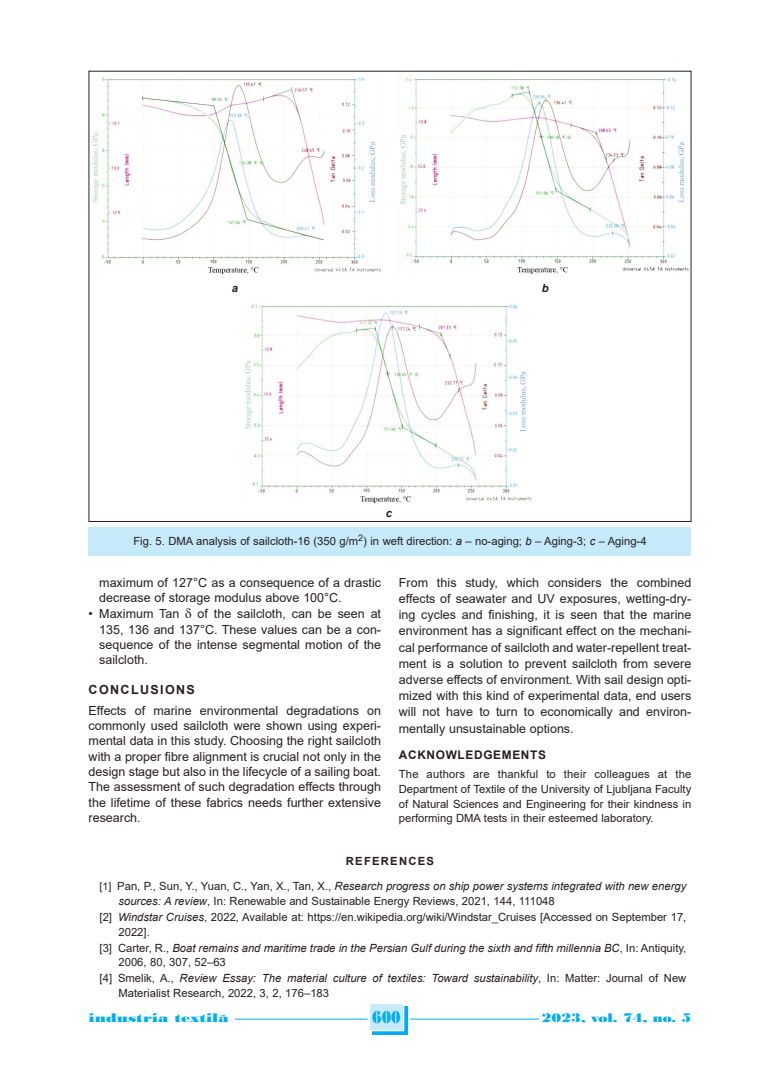
<style>
.page{position:relative;width:780px;height:1088px;background:#fff}
.page>*{position:absolute;margin:0;border:0;box-sizing:border-box;transform-origin:0 0}
.t1{font:18.12px "Bodoni MT Black";color:#00aeef;scale:.8 1}
.t2{font:13.12px "Bodoni MT Black";color:#00aeef;scale:1.3 1}
.t3{font:13.12px "Bodoni MT Black";color:#00aeef;scale:1.14 1}
.t4{font:12.5px/15.4px "Arial";color:#231f20;text-align:justify}
.t5{font:700 12.5px "Arial";letter-spacing:.11em;color:#231f20}
.t6{font:700 11.88px "Arial";letter-spacing:.055em;color:#231f20}
.t7{font:11.25px/14.8px "Arial";color:#231f20}
.t8{font:italic 11.25px/14.8px "Arial";color:#231f20}
.t9{font:700 11.25px "Arial";letter-spacing:.11em;color:#231f20}
.t10{font:italic 700 11.25px "Arial";color:#231f20}
.s1{font-style:italic}
.s2{font-size:10.62px}
.s3{font-style:normal}
.s4{font-size:15px}
</style>
<div class="page">
<svg style="left:372px;top:1006px;width:36px;height:29px"></svg>
<div style="left:370px;top:1004px;width:33px;height:26px;background:#c6eafa"></div>
<hr style="left:225px;top:1019px;width:142px;height:1px;background:#00aeef">
<hr style="left:410px;top:1019px;width:139px;height:1px;background:#00aeef">
<div style="left:89px;top:1012px;width:146px;height:14px;background:#fff"></div>
<div style="left:539px;top:1012px;width:152px;height:14px;background:#fff"></div>
<div style="left:89px;top:527px;width:602px;height:28px;background:#c6eafa"></div>
<img style="left:400px;top:77px;width:288px;height:197px">
<img style="left:245px;top:304px;width:287px;height:199px">
<img style="left:92px;top:77px;width:288px;height:197px">
<p class="t10" style="left:232px;top:281px;width:8px">a</p>
<p class="t10" style="left:386px;top:507px;width:8px">c</p>
<p class="t10" style="left:541px;top:281px;width:8px">b</p>
<p class="t7" style="left:133px;top:534px;width:514px">Fig. 5. DMA analysis of sailcloth-16 (350 g/m<sup>2</sup>) in weft direction: <span class="s1">a</span> – no-aging; <span class="s1">b</span> – Aging-3; <span class="s1">c</span> – Aging-4</p>
<p class="t4" style="left:99px;top:575px;width:283px">maximum of 127°C as a consequence of a drastic decrease of storage modulus above 100°C.</p>
<p class="t4" style="left:89px;top:606px;width:92px">• Maximum Tan</p>
<p class="t4" style="left:99px;top:606px;width:283px;text-indent:98px">of the sailcloth, can be seen at 135, 136 and 137°C. These values can be a con&shy;sequence of the intense segmental motion of the sailcloth.</p>
<p class="t5" style="left:89px;top:682px;width:108px">CONCLUSIONS</p>
<p class="t4" style="left:89px;top:702px;width:294px">Effects of marine environmental degradations on commonly used sailcloth were shown using experi&shy;mental data in this study. Choosing the right sailcloth with a proper fibre alignment is crucial not only in the design stage but also in the lifecycle of a sailing boat.<br>The assessment of such degradation effects through the lifetime of these fabrics needs further extensive research.</p>
<p class="t4" style="left:399px;top:574px;width:294px;line-height:16.2px">From this study, which considers the combined effects of seawater and UV exposures, wetting-dry&shy;ing cycles and finishing, it is seen that the marine environment has a significant effect on the mechani&shy;cal performance of sailcloth and water-repellent treat&shy;ment is a solution to prevent sailcloth from severe adverse effects of environment. With sail design opti&shy;mized with this kind of experimental data, end users will not have to turn to economically and environ&shy;mentally unsustainable options.</p>
<p class="t6" style="left:399px;top:748px;width:149px">ACKNOWLEDGEMENTS</p>
<p class="t7" style="left:399px;top:767px;width:294px;text-align:justify">The authors are thankful to their colleagues at the Department of Textile of the University of Ljubljana Faculty of Natural Sciences and Engineering for their kindness in performing DMA tests in their esteemed laboratory.</p>
<p class="t9" style="left:346px;top:855px;width:90px">REFERENCES</p>
<p class="t7" style="left:118px;top:879px;width:569px;text-indent:-19px"><span class="s2">[1]</span> Pan, P., Sun, Y., Yuan, C., Yan, X., Tan, X., <span class="s1">Research progress on ship power systems integrated with new energy sources: A review</span>, In: Renewable and Sustainable Energy Reviews, 2021, 144, 111048</p>
<p class="t7" style="left:118px;top:910px;width:569px;text-indent:-19px">[2] <span class="s1">Windstar Cruises</span>, 2022, Available at: https://en.wikipedia.org/wiki/Windstar_Cruises [Accessed on September 17,<br>2022].</p>
<p class="t8" style="left:118px;top:940px;width:569px;text-indent:-19px"><span class="s3">[3] Carter, R.,</span> Boat remains and maritime trade in the Persian Gulf during the sixth and fifth millennia BC<span class="s3">, In: Antiquity,<br>2006, 80, 307, 52–63</span></p>
<p class="t7" style="left:118px;top:971px;width:569px;text-indent:-19px">[4] Smelik, A., <span class="s1">Review Essay: The material culture of textiles: Toward sustainability</span>, In: Matter: Journal of New<br>Materialist Research, 2022, 3, 2, 176–183</p>
<p class="t2" style="left:89px;top:1010px;width:109px">industria textila<span class="s4">˘</span></p>
<h1 class="t1" style="left:372px;top:1006px;width:37px">600</h1>
<p class="t3" style="left:541px;top:1010px;width:133px">2023, vol. 74, no. 5</p>
</div>
